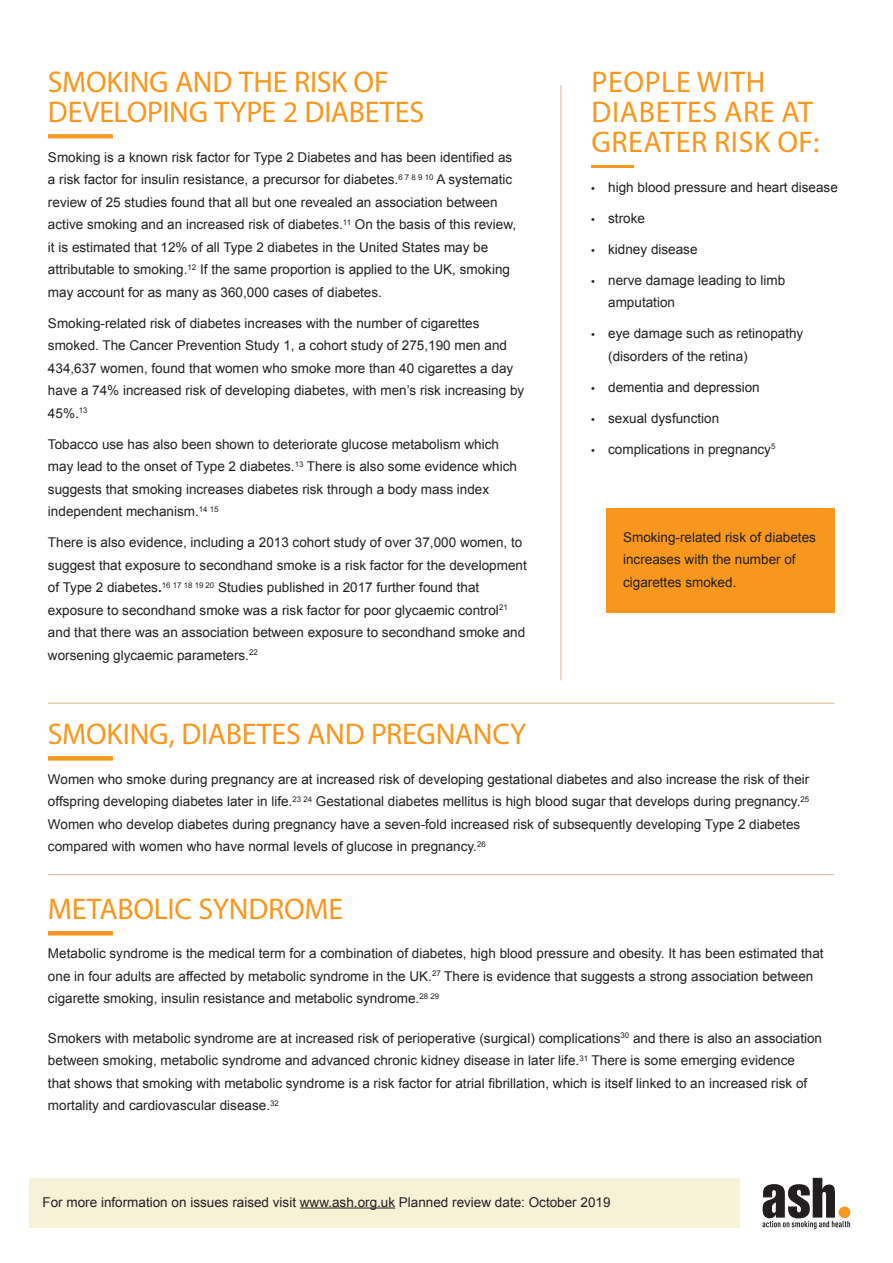
<style>
.page{position:relative;width:893px;height:1263px;background:#fff}
.page>*{position:absolute;margin:0;border:0;box-sizing:border-box;transform-origin:0 0}
.HEADLINE{font:30px/30px "Myriad Pro";letter-spacing:-.005em;color:#f7971d}
.HEADLINE_AT_A_GLANCE{font:30px/30px "Myriad Pro";letter-spacing:.02em;color:#f7971d}
.HEADLINE-2{font:13.5px/22.5px "Arial";color:#231f20}
.s1{font-weight:700}
.s2{font-family:"Myriad Pro"}
</style>
<div class="page">
<svg style="left:48px;top:134px;width:65px;height:4px"></svg>
<div style="left:48px;top:756px;width:65px;height:5px;background:#f7971d"></div>
<hr style="left:591px;top:165px;width:43px;height:2px;background:#f7971d">
<div style="left:30px;top:1178px;width:710px;height:50px;background:#f7f1d7"></div>
<hr style="left:48px;top:703px;width:786px;height:1px;background:#d7b688">
<div style="left:606px;top:508px;width:228px;height:104px;background:#f7971d"></div>
<hr style="left:561px;top:85px;width:1px;height:595px;background:#d7b688">
<hr style="left:300px;top:1207px;width:95px;height:1px;background:#231f20">
<svg style="left:762px;top:1178px;width:88px;height:51px"></svg>
<hr style="left:48px;top:931px;width:65px;height:4px;background:#f7971d">
<hr style="left:48px;top:874px;width:786px;height:1px;background:#d7b688">
<p class="HEADLINE" style="left:48px;top:67px;width:378px">SMOKING AND THE RISK OF<br>DEVELOPING TYPE 2 DIABETES</p>
<p class="HEADLINE-2" style="left:48px;top:146px;width:470px">Smoking is a known risk factor for Type 2 Diabetes and has been identified as a risk factor for insulin resistance, a precursor for diabetes.<sup>6</sup> <sup>7</sup> <sup>8</sup> <sup>9</sup> <sup>10</sup> A systematic review of 25 studies found that all but one revealed an association between active smoking and an increased risk of diabetes.<sup>11</sup> On the basis of this review, it is estimated that 12% of all Type 2 diabetes in the United States may be attributable to smoking.<sup>12</sup> If the same proportion is applied to the UK, smoking may account for as many as 360,000 cases of diabetes.</p>
<p class="HEADLINE-2" style="left:48px;top:312px;width:478px">Smoking-related risk of diabetes increases with the number of cigarettes smoked. The Cancer Prevention Study 1, a cohort study of 275,190 men and 434,637 women, found that women who smoke more than 40 cigarettes a day have a 74% increased risk of developing diabetes, with men’s risk increasing by 45%.<sup>13</sup></p>
<p class="HEADLINE-2" style="left:48px;top:433px;width:471px">Tobacco use has also been shown to deteriorate glucose metabolism which may lead to the onset of Type 2 diabetes.<sup>13</sup> There is also some evidence which suggests that smoking increases diabetes risk through a body mass index independent mechanism.<sup>14</sup> <sup>15</sup></p>
<p class="HEADLINE-2" style="left:48px;top:531px;width:480px">There is also evidence, including a 2013 cohort study of over 37,000 women, to suggest that exposure to secondhand smoke is a risk factor for the development of Type 2 diabetes<span class="s1">.</span><sup>16</sup> <sup>17</sup> <sup>18</sup> <sup>19</sup> <sup>20</sup> Studies published in 2017 further found that exposure to secondhand smoke was a risk factor for poor glycaemic control<sup>21 </sup>and that there was an association between exposure to secondhand smoke and worsening glycaemic parameters.<sup>22</sup></p>
<p class="HEADLINE_AT_A_GLANCE" style="left:591px;top:67px;width:229px">PEOPLE WITH<br>DIABETES ARE AT<br>GREATER RISK OF:</p>
<p class="HEADLINE-2" style="left:591px;top:176px;width:248px"><span class="s2">•</span> high blood pressure and heart disease</p>
<p class="HEADLINE-2" style="left:591px;top:207px;width:55px"><span class="s2">•</span> stroke</p>
<p class="HEADLINE-2" style="left:591px;top:238px;width:108px"><span class="s2">•</span> kidney disease</p>
<p class="HEADLINE-2" style="left:608px;top:269px;width:179px;text-indent:-17px"><span class="s2">•</span> nerve damage leading to limb amputation</p>
<p class="HEADLINE-2" style="left:608px;top:322px;width:197px;text-indent:-17px"><span class="s2">•</span> eye damage such as retinopathy (disorders of the retina)</p>
<p class="HEADLINE-2" style="left:591px;top:376px;width:170px"><span class="s2">•</span> dementia and depression</p>
<p class="HEADLINE-2" style="left:591px;top:407px;width:130px"><span class="s2">•</span> sexual dysfunction</p>
<p class="HEADLINE-2" style="left:591px;top:438px;width:186px"><span class="s2">•</span> complications in pregnancy<sup>5</sup></p>
<p class="HEADLINE-2" style="left:623px;top:526px;width:194px">Smoking-related risk of diabetes increases with the number of cigarettes smoked.</p>
<p class="HEADLINE" style="left:48px;top:719px;width:480px">SMOKING, DIABETES AND PREGNANCY</p>
<p class="HEADLINE-2" style="left:48px;top:768px;width:763px">Women who smoke during pregnancy are at increased risk of developing gestational diabetes and also increase the risk of their offspring developing diabetes later in life.<sup>23</sup> <sup>24</sup> Gestational diabetes mellitus is high blood sugar that develops during pregnancy.<sup>25<br></sup>Women who develop diabetes during pregnancy have a seven-fold increased risk of subsequently developing Type 2 diabetes compared with women who have normal levels of glucose in pregnancy.<sup>26</sup></p>
<p class="HEADLINE" style="left:48px;top:893px;width:297px">METABOLIC SYNDROME</p>
<p class="HEADLINE-2" style="left:48px;top:942px;width:777px">Metabolic syndrome is the medical term for a combination of diabetes, high blood pressure and obesity. It has been estimated that one in four adults are affected by metabolic syndrome in the UK.<sup>27</sup> There is evidence that suggests a strong association between cigarette smoking, insulin resistance and metabolic syndrome.<sup>28</sup> <sup>29</sup></p>
<p class="HEADLINE-2" style="left:48px;top:1027px;width:776px">Smokers with metabolic syndrome are at increased risk of perioperative (surgical) complications<sup>30</sup> and there is also an association between smoking, metabolic syndrome and advanced chronic kidney disease in later life.<sup>31</sup> There is some emerging evidence<br>that shows that smoking with metabolic syndrome is a risk factor for atrial fibrillation, which is itself linked to an increased risk of mortality and cardiovascular disease.<sup>32</sup></p>
<p class="HEADLINE-2" style="left:43px;top:1191px;width:570px">For more information on issues raised visit www.ash.org.uk Planned review date: October 2019</p>
</div>
